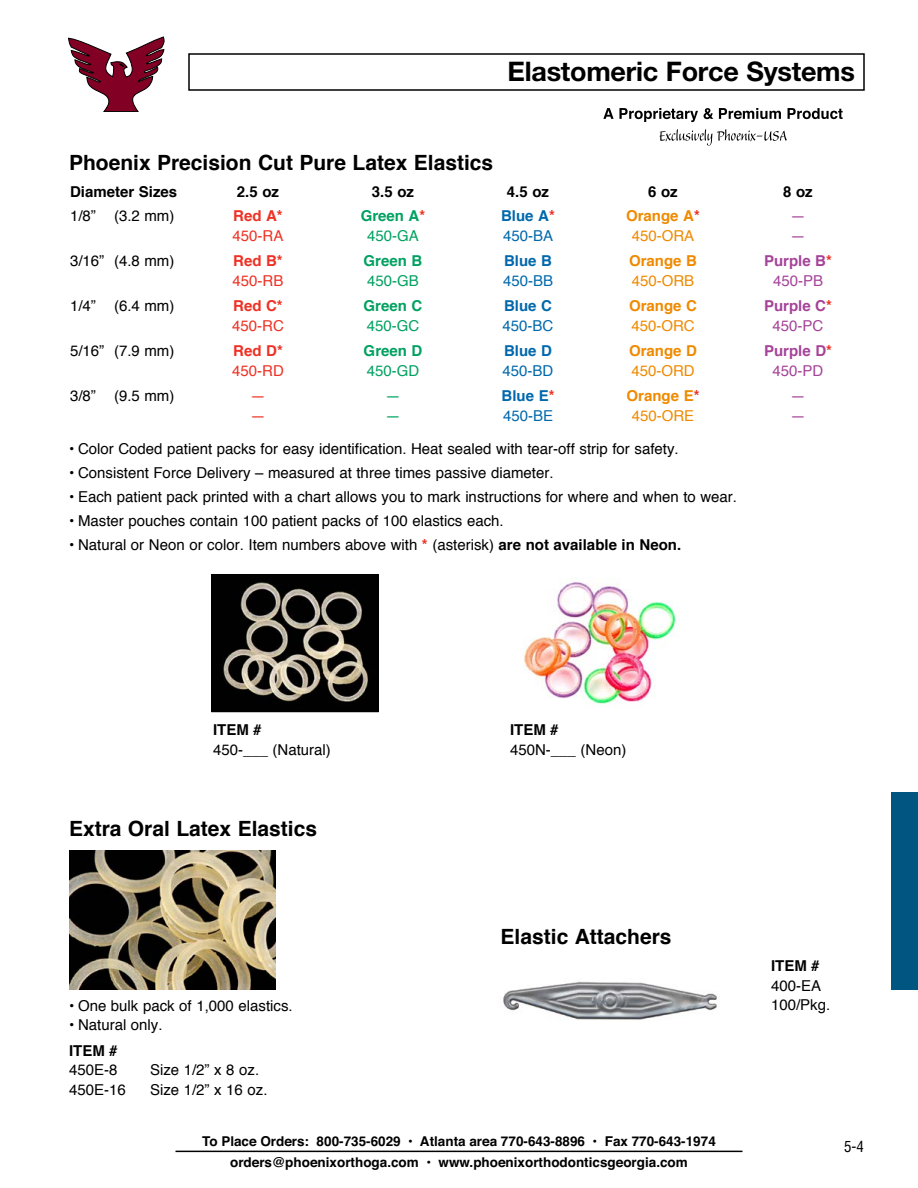
<style>
.page{position:relative;width:918px;height:1188px;background:#fff}
.page>*{position:absolute;margin:0;border:0;box-sizing:border-box;transform-origin:0 0}
.t1{font:700 27px "Helvetica Neue";letter-spacing:-.01em;color:#000}
.t2{font:700 21px "Helvetica";color:#000}
.t3{font:15px "Helvetica";color:#000}
.t4{font:700 15px "Helvetica";color:#000}
.t5{font:700 15px "Helvetica";color:#ef8a00}
.t6{font:15px "Helvetica";color:#ef8a00}
.t7{font:15px "Helvetica";color:#0068ac}
.t8{font:700 15px "Helvetica";color:#0068ac}
.t9{font:15px "Helvetica";color:#ee3124}
.t10{font:15px "Helvetica";color:#00a160}
.t11{font:700 15px "Helvetica";color:#00a160}
.t12{font:700 15px "Helvetica";color:#a54399}
.t13{font:15px "Helvetica";color:#a54399}
.t14{font:700 15px "Helvetica";color:#ee3124}
.t15{font:condensed 15px "Helvetica";color:#000}
.t16{font:700 13.5px/21px "Helvetica";color:#000;text-align:center}
.s1{color:#ee3124}
.s2{font-weight:700;color:#ee3124}
.s3{font-weight:700}
</style>
<div class="page">
<hr style="left:176px;top:1151px;width:566px;height:1px;background:#000">
<div style="left:891px;top:792px;width:27px;height:198px;background:#005581"></div>
<svg style="left:68px;top:37px;width:96px;height:75px"></svg>
<svg style="left:659px;top:129px;width:128px;height:17px"></svg>
<svg style="left:603px;top:108px;width:240px;height:14px"></svg>
<img style="left:523px;top:582px;width:155px;height:122px">
<img style="left:214px;top:576px;width:163px;height:134px">
<div style="left:212px;top:574px;width:167px;height:138px;border:1px solid #000"></div>
<img style="left:69px;top:851px;width:207px;height:139px">
<img style="left:503px;top:981px;width:214px;height:39px">
<h1 class="t1" style="left:508px;top:55px;width:349px">Elastomeric Force Systems</h1>
<h2 class="t2" style="left:69px;top:146px;width:426px">Phoenix Precision Cut Pure Latex Elastics</h2>
<p class="t4" style="left:70px;top:180px;width:109px">Diameter Sizes</p>
<p class="t4" style="left:237px;top:180px;width:44px">2.5 oz</p>
<p class="t4" style="left:372px;top:180px;width:44px">3.5 oz</p>
<p class="t4" style="left:507px;top:180px;width:44px">4.5 oz</p>
<p class="t4" style="left:648px;top:180px;width:31px">6 oz</p>
<p class="t4" style="left:783px;top:180px;width:31px">8 oz</p>
<p class="t3" style="left:70px;top:204px;width:106px">1/8” (3.2 mm)</p>
<p class="t14" style="left:233px;top:204px;width:51px">Red A*</p>
<p class="t11" style="left:361px;top:204px;width:66px">Green A<span class="s1">*</span></p>
<p class="t8" style="left:501px;top:204px;width:55px">Blue A<span class="s1">*</span></p>
<p class="t5" style="left:626px;top:204px;width:75px">Orange A<span class="s1">*</span></p>
<p class="t13" style="left:791px;top:204px;width:16px">—</p>
<p class="t9" style="left:233px;top:224px;width:52px">450-RA</p>
<p class="t10" style="left:367px;top:224px;width:53px">450-GA</p>
<p class="t7" style="left:503px;top:224px;width:52px">450-BA</p>
<p class="t6" style="left:632px;top:224px;width:64px">450-ORA</p>
<p class="t13" style="left:791px;top:224px;width:16px">—</p>
<p class="t3" style="left:70px;top:249px;width:106px">3/16” (4.8 mm)</p>
<p class="t14" style="left:233px;top:249px;width:51px">Red B*</p>
<p class="t11" style="left:364px;top:249px;width:60px">Green B</p>
<p class="t8" style="left:504px;top:249px;width:49px">Blue B</p>
<p class="t5" style="left:629px;top:249px;width:69px">Orange B</p>
<p class="t12" style="left:764px;top:249px;width:69px">Purple B<span class="s1">*</span></p>
<p class="t9" style="left:233px;top:269px;width:52px">450-RB</p>
<p class="t10" style="left:367px;top:269px;width:53px">450-GB</p>
<p class="t7" style="left:503px;top:269px;width:52px">450-BB</p>
<p class="t6" style="left:632px;top:269px;width:64px">450-ORB</p>
<p class="t13" style="left:773px;top:269px;width:52px">450-PB</p>
<p class="t3" style="left:70px;top:294px;width:106px">1/4” (6.4 mm)</p>
<p class="t14" style="left:233px;top:294px;width:51px">Red C*</p>
<p class="t11" style="left:364px;top:294px;width:60px">Green C</p>
<p class="t8" style="left:504px;top:294px;width:49px">Blue C</p>
<p class="t5" style="left:629px;top:294px;width:69px">Orange C</p>
<p class="t12" style="left:764px;top:294px;width:69px">Purple C<span class="s1">*</span></p>
<p class="t9" style="left:232px;top:314px;width:53px">450-RC</p>
<p class="t10" style="left:367px;top:314px;width:54px">450-GC</p>
<p class="t7" style="left:503px;top:314px;width:52px">450-BC</p>
<p class="t6" style="left:631px;top:314px;width:65px">450-ORC</p>
<p class="t13" style="left:773px;top:314px;width:52px">450-PC</p>
<p class="t3" style="left:70px;top:339px;width:106px">5/16” (7.9 mm)</p>
<p class="t14" style="left:233px;top:339px;width:51px">Red D*</p>
<p class="t11" style="left:364px;top:339px;width:60px">Green D</p>
<p class="t8" style="left:504px;top:339px;width:49px">Blue D</p>
<p class="t5" style="left:629px;top:339px;width:69px">Orange D</p>
<p class="t12" style="left:764px;top:339px;width:69px">Purple D<span class="s1">*</span></p>
<p class="t9" style="left:232px;top:359px;width:53px">450-RD</p>
<p class="t10" style="left:367px;top:359px;width:54px">450-GD</p>
<p class="t7" style="left:503px;top:359px;width:52px">450-BD</p>
<p class="t6" style="left:631px;top:359px;width:65px">450-ORD</p>
<p class="t13" style="left:773px;top:359px;width:52px">450-PD</p>
<p class="t3" style="left:70px;top:384px;width:106px">3/8” (9.5 mm)</p>
<p class="t9" style="left:251px;top:384px;width:16px">—</p>
<p class="t10" style="left:386px;top:384px;width:16px">—</p>
<p class="t8" style="left:502px;top:384px;width:54px">Blue E<span class="s1">*</span></p>
<p class="t5" style="left:627px;top:384px;width:74px">Orange E<span class="s1">*</span></p>
<p class="t13" style="left:791px;top:384px;width:16px">—</p>
<p class="t9" style="left:251px;top:404px;width:16px">—</p>
<p class="t10" style="left:386px;top:404px;width:16px">—</p>
<p class="t7" style="left:503px;top:404px;width:52px">450-BE</p>
<p class="t6" style="left:632px;top:404px;width:64px">450-ORE</p>
<p class="t13" style="left:791px;top:404px;width:16px">—</p>
<p class="t3" style="left:69px;top:437px;width:611px">• Color Coded patient packs for easy identification. Heat sealed with tear-off strip for safety.</p>
<p class="t3" style="left:69px;top:461px;width:486px">• Consistent Force Delivery – measured at three times passive diameter.</p>
<p class="t3" style="left:69px;top:485px;width:670px">• Each patient pack printed with a chart allows you to mark instructions for where and when to wear.</p>
<p class="t3" style="left:69px;top:509px;width:436px">• Master pouches contain 100 patient packs of 100 elastics each.</p>
<p class="t3" style="left:69px;top:533px;width:614px">• Natural or Neon or color. Item numbers above with <span class="s2">*</span> (asterisk) <span class="s3">are not available in Neon.</span></p>
<p class="t4" style="left:213px;top:718px;width:50px">ITEM #</p>
<p class="t3" style="left:213px;top:738px;width:119px">450-___ (Natural)</p>
<h2 class="t2" style="left:69px;top:812px;width:250px">Extra Oral Latex Elastics</h2>
<p class="t4" style="left:510px;top:718px;width:50px">ITEM #</p>
<p class="t3" style="left:510px;top:738px;width:118px">450N-___ (Neon)</p>
<h2 class="t2" style="left:501px;top:920px;width:172px">Elastic Attachers</h2>
<p class="t4" style="left:771px;top:954px;width:50px">ITEM #</p>
<p class="t3" style="left:771px;top:974px;width:52px">400-EA</p>
<p class="t3" style="left:69px;top:994px;width:225px">• One bulk pack of 1,000 elastics.</p>
<p class="t3" style="left:771px;top:993px;width:61px">100/Pkg.</p>
<p class="t3" style="left:69px;top:1013px;width:95px">• Natural only.</p>
<p class="t4" style="left:69px;top:1038px;width:50px">ITEM #</p>
<p class="t3" style="left:69px;top:1058px;width:50px">450E-8</p>
<p class="t3" style="left:150px;top:1058px;width:111px">Size 1/2” x 8 oz.</p>
<p class="t3" style="left:69px;top:1078px;width:58px">450E-16</p>
<p class="t3" style="left:150px;top:1078px;width:119px">Size 1/2” x 16 oz.</p>
<p class="t16" style="left:202px;top:1131px;width:515px">To Place Orders: 800-735-6029 • Atlanta area 770-643-8896 • Fax 770-643-1974 orders@phoenixorthoga.com • www.phoenixorthodonticsgeorgia.com</p>
<p class="t15" style="left:844px;top:1137px;width:21px">5-4</p>
</div>
